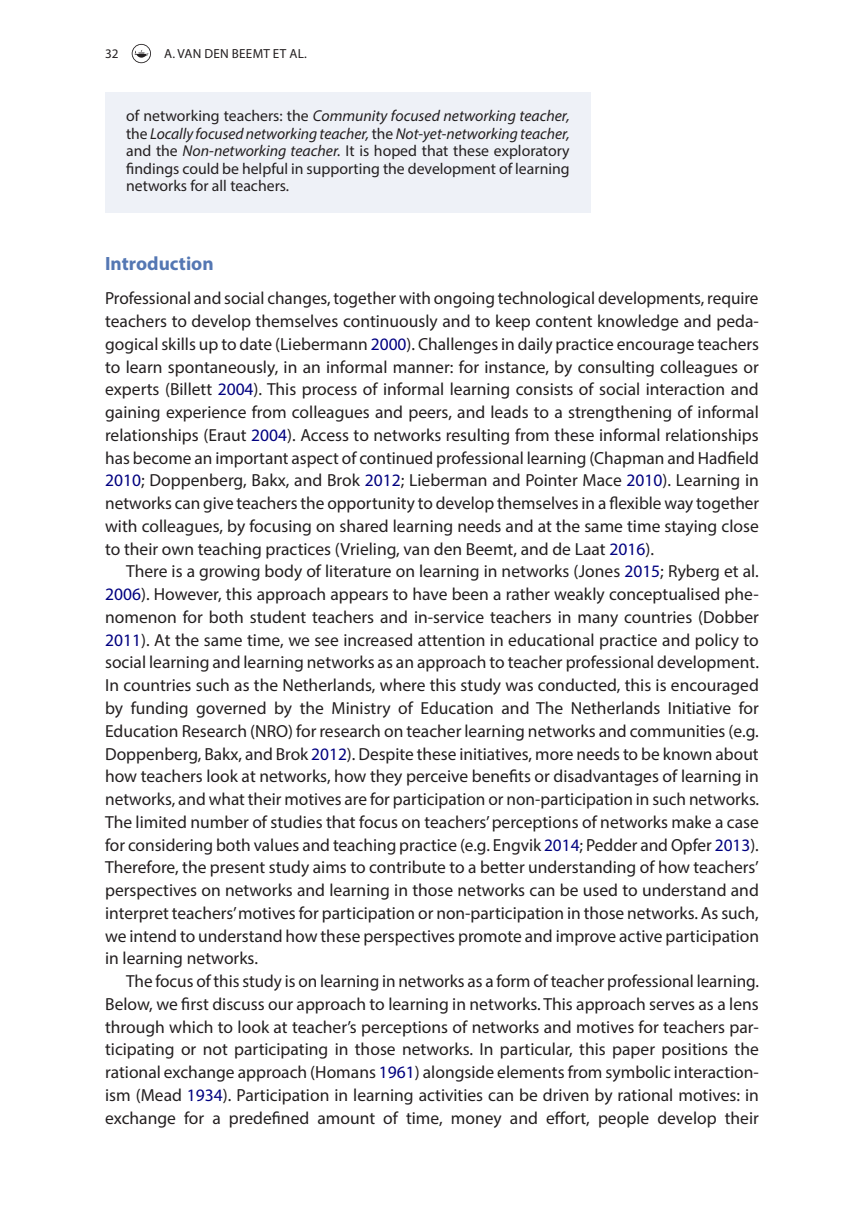
<style>
.page{position:relative;width:864px;height:1231px;background:#fff}
.page>*{position:absolute;margin:0;border:0;box-sizing:border-box;transform-origin:0 0}
.t1{font:700 19.25px "Myriad Pro";color:#5477b3}
.t2{font:17.5px/22.8px "Myriad Pro";color:#231f20;text-align:justify}
.t3{font:15.75px/17.5px "Myriad Pro";color:#231f20;text-align:justify}
.t4{font:13.12px "Myriad Pro";letter-spacing:.02em;color:#231f20}
.s1{font-style:italic}
.s2{color:#000080}
</style>
<div class="page">
<svg style="left:132px;top:44px;width:19px;height:19px"></svg>
<div style="left:105px;top:92px;width:485px;height:121px;background:#eef1f7"></div>
<p class="t4" style="left:105px;top:45px;width:15px">32</p>
<p class="t4" style="left:164px;top:45px;width:144px">A. VAN DEN BEEMT ET AL.</p>
<p class="t3" style="left:126px;top:107px;width:445px">of networking teachers: the <span class="s1">Community focused networking teacher, </span>the <span class="s1">Locally focused networking teacher,</span> the <span class="s1">Not</span>-<span class="s1">yet</span>-<span class="s1">networking teacher, </span>and the <span class="s1">Non</span>-<span class="s1">networking teacher.</span> It is hoped that these exploratory findings could be helpful in supporting the development of learning networks for all teachers.</p>
<p class="t1" style="left:105px;top:251px;width:110px">Introduction</p>
<p class="t2" style="left:105px;top:287px;width:655px">Professional and social changes, together with ongoing technological developments, require teachers to develop themselves continuously and to keep content knowledge and peda&shy;gogical skills up to date (Liebermann <span class="s2">2000</span>). Challenges in daily practice encourage teachers to learn spontaneously, in an informal manner: for instance, by consulting colleagues or experts (Billett <span class="s2">2004</span>). This process of informal learning consists of social interaction and gaining experience from colleagues and peers, and leads to a strengthening of informal relationships (Eraut <span class="s2">2004</span>). Access to networks resulting from these informal relationships has become an important aspect of continued professional learning (Chapman and Hadfield <span class="s2">2010</span>; Doppenberg, Bakx, and Brok <span class="s2">2012</span>; Lieberman and Pointer Mace <span class="s2">2010</span>). Learning in networks can give teachers the opportunity to develop themselves in a flexible way together with colleagues, by focusing on shared learning needs and at the same time staying close to their own teaching practices (Vrieling, van den Beemt, and de Laat <span class="s2">2016</span>).</p>
<p class="t2" style="left:105px;top:560px;width:655px;text-indent:21px">There is a growing body of literature on learning in networks (Jones <span class="s2">2015</span>; Ryberg et al.<br><span class="s2">2006</span>). However, this approach appears to have been a rather weakly conceptualised phe&shy;nomenon for both student teachers and in-service teachers in many countries (Dobber <span class="s2">2011</span>). At the same time, we see increased attention in educational practice and policy to social learning and learning networks as an approach to teacher professional development.<br>In countries such as the Netherlands, where this study was conducted, this is encouraged by funding governed by the Ministry of Education and The Netherlands Initiative for Education Research (NRO) for research on teacher learning networks and communities (e.g.<br>Doppenberg, Bakx, and Brok <span class="s2">2012</span>). Despite these initiatives, more needs to be known about how teachers look at networks, how they perceive benefits or disadvantages of learning in networks, and what their motives are for participation or non-participation in such networks.<br>The limited number of studies that focus on teachers’ perceptions of networks make a case for considering both values and teaching practice (e.g. Engvik <span class="s2">2014</span>; Pedder and Opfer <span class="s2">2013</span>).<br>Therefore, the present study aims to contribute to a better understanding of how teachers’ perspectives on networks and learning in those networks can be used to understand and interpret teachers’ motives for participation or non-participation in those networks. As such, we intend to understand how these perspectives promote and improve active participation in learning networks.</p>
<p class="t2" style="left:105px;top:969px;width:655px;text-indent:21px">The focus of this study is on learning in networks as a form of teacher professional learning.<br>Below, we first discuss our approach to learning in networks. This approach serves as a lens through which to look at teacher’s perceptions of networks and motives for teachers par&shy;ticipating or not participating in those networks. In particular, this paper positions the rational exchange approach (Homans <span class="s2">1961</span>) alongside elements from symbolic interaction&shy;ism (Mead <span class="s2">1934</span>). Participation in learning activities can be driven by rational motives: in exchange for a predefined amount of time, money and effort, people develop their</p>
</div>
